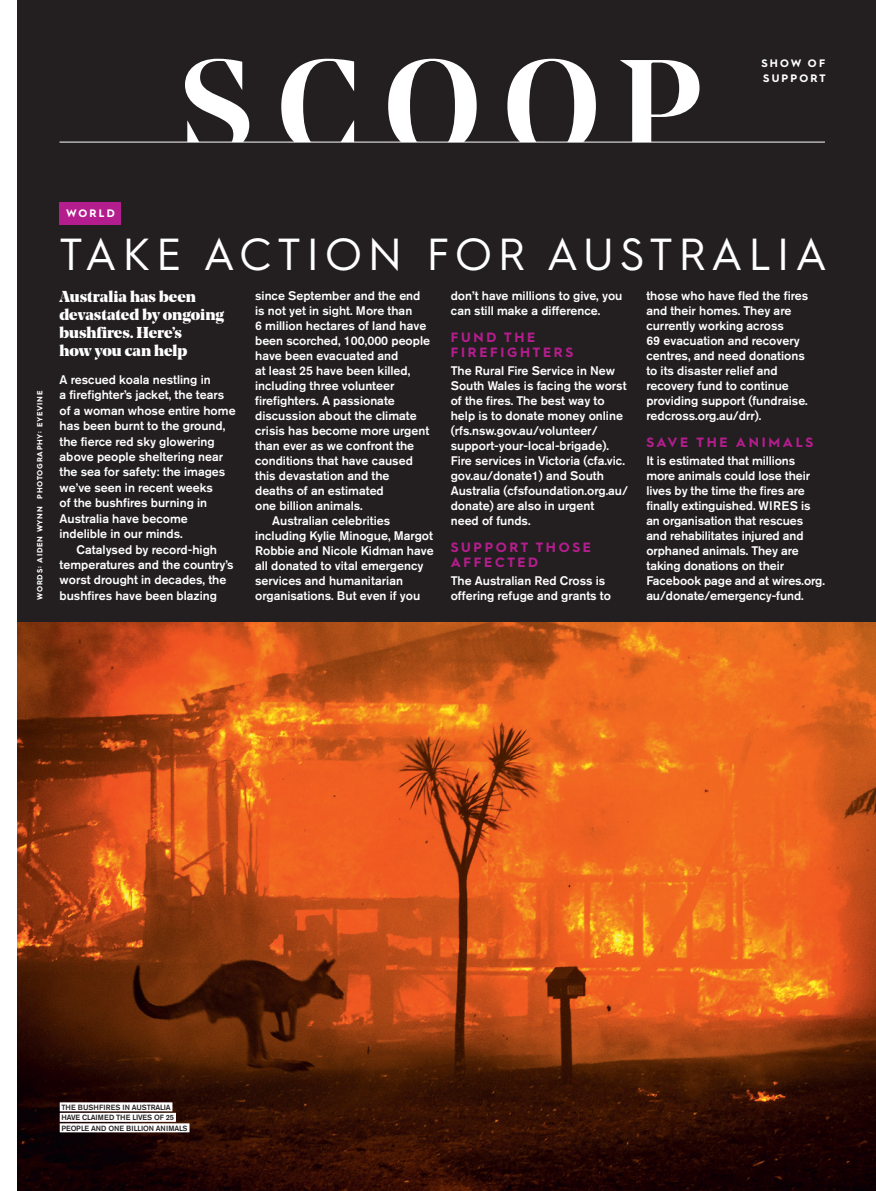
<style>
.page{position:relative;width:876px;height:1191px;background:#fff}
.page>*{position:absolute;margin:0;border:0;box-sizing:border-box;transform-origin:0 0}
.t1{font:45px "Hurme Geometric Sans 1";letter-spacing:.135em;color:#fff}
.t2{font:900 15.75px/17.7px "Noe Display";color:#fff}
.t3{font:700 13.5px/15px "Hurme Geometric Sans 1";letter-spacing:.2em;color:#b41d8d}
.t4{font:500 12.3px/15px "Akzidenz Grotesk BQ";color:#fff}
.t5{font:700 10.8px/15px "Hurme Geometric Sans 1";letter-spacing:.2em;color:#fff}
.t6{font:500 7.5px/10.5px "Akzidenz Grotesk BQ";letter-spacing:-.02em;color:#231f20}
.t7{font:700 7.5px "Hurme Geometric Sans 4";letter-spacing:.1em;color:#fff}
</style>
<div class="page">
<div style="left:17px;top:0;width:859px;height:675px;background:#231f20"></div>
<img style="left:17px;top:622px;width:859px;height:569px">
<div style="left:60px;top:202px;width:61px;height:22px;background:#b41d8d"></div>
<div style="left:60px;top:1102px;width:112px;height:9px;background:#fff"></div>
<div style="left:60px;top:1112px;width:116px;height:9px;background:#fff"></div>
<div style="left:60px;top:1123px;width:129px;height:9px;background:#fff"></div>
<hr style="left:60px;top:142px;width:765px;height:1px;background:#fff">
<svg style="left:185px;top:59px;width:514px;height:83px"></svg>
<p class="t5" style="left:761px;top:56px;width:66px">SHOW OF<br>SUPPORT</p>
<p class="t7" style="left:36px;top:600px;width:210px;rotate:-90deg">WORDS: AIDEN WYNN PHOTOGRAPHY: EYEVINE</p>
<p class="t5" style="left:66px;top:206px;width:50px">WORLD</p>
<h1 class="t1" style="left:60px;top:228px;width:769px">TAKE ACTION FOR AUSTRALIA</h1>
<p class="t2" style="left:60px;top:290px;width:166px">Australia has been devastated by ongoing bushfires. Here’s<br>how you can help</p>
<p class="t4" style="left:60px;top:373px;width:153px">A rescued koala nestling in</p>
<p class="t4" style="left:60px;top:388px;width:166px">a firefighter’s jacket, the tears</p>
<p class="t4" style="left:60px;top:404px;width:178px">of a woman whose entire home</p>
<p class="t4" style="left:60px;top:419px;width:167px">has been burnt to the ground,</p>
<p class="t4" style="left:60px;top:435px;width:157px">the fierce red sky glowering</p>
<p class="t4" style="left:60px;top:450px;width:165px">above people sheltering near</p>
<p class="t4" style="left:60px;top:465px;width:167px">the sea for safety: the images</p>
<p class="t4" style="left:60px;top:481px;width:155px">we’ve seen in recent weeks</p>
<p class="t4" style="left:60px;top:496px;width:149px">of the bushfires burning in</p>
<p class="t4" style="left:60px;top:512px;width:130px">Australia have become</p>
<p class="t4" style="left:60px;top:527px;width:125px">indelible in our minds.</p>
<p class="t4" style="left:77px;top:542px;width:142px">Catalysed by record-high</p>
<p class="t4" style="left:60px;top:558px;width:176px">temperatures and the country’s</p>
<p class="t4" style="left:60px;top:573px;width:168px">worst drought in decades, the</p>
<p class="t4" style="left:60px;top:589px;width:159px">bushfires have been blazing</p>
<p class="t4" style="left:255px;top:289px;width:167px">since September and the end</p>
<p class="t4" style="left:255px;top:304px;width:159px">is not yet in sight. More than</p>
<p class="t4" style="left:255px;top:319px;width:173px">6 million hectares of land have</p>
<p class="t4" style="left:255px;top:334px;width:176px">been scorched, 100,000 people</p>
<p class="t4" style="left:255px;top:349px;width:145px">have been evacuated and</p>
<p class="t4" style="left:255px;top:364px;width:157px">at least 25 have been killed,</p>
<p class="t4" style="left:255px;top:379px;width:141px">including three volunteer</p>
<p class="t4" style="left:255px;top:394px;width:141px">firefighters. A passionate</p>
<p class="t4" style="left:255px;top:409px;width:163px">discussion about the climate</p>
<p class="t4" style="left:255px;top:424px;width:176px">crisis has become more urgent</p>
<p class="t4" style="left:255px;top:439px;width:161px">than ever as we confront the</p>
<p class="t4" style="left:255px;top:454px;width:159px">conditions that have caused</p>
<p class="t4" style="left:255px;top:469px;width:136px">this devastation and the</p>
<p class="t4" style="left:255px;top:484px;width:130px">deaths of an estimated</p>
<p class="t4" style="left:255px;top:499px;width:109px">one billion animals.</p>
<p class="t4" style="left:272px;top:514px;width:120px">Australian celebrities</p>
<p class="t4" style="left:255px;top:529px;width:179px">including Kylie Minogue, Margot</p>
<p class="t4" style="left:255px;top:544px;width:180px">Robbie and Nicole Kidman have</p>
<p class="t4" style="left:255px;top:559px;width:170px">all donated to vital emergency</p>
<p class="t4" style="left:255px;top:574px;width:149px">services and humanitarian</p>
<p class="t4" style="left:255px;top:589px;width:167px">organisations. But even if you</p>
<p class="t4" style="left:451px;top:289px;width:173px">don’t have millions to give, you can still make a difference.</p>
<p class="t3" style="left:451px;top:329px;width:124px">FUND THE<br>FIREFIGHTERS</p>
<p class="t4" style="left:451px;top:364px;width:179px">The Rural Fire Service in New<br>South Wales is facing the worst of the fires. The best way to help is to donate money online (rfs.nsw.gov.au/volunteer/ support-your-local-brigade).<br>Fire services in Victoria (cfa.vic. gov.au/donate1) and South<br>Australia (cfsfoundation.org.au/ donate) are also in urgent<br>need of funds.</p>
<p class="t3" style="left:451px;top:539px;width:142px">SUPPORT THOSE<br>AFFECTED</p>
<p class="t4" style="left:451px;top:574px;width:162px">The Australian Red Cross is offering refuge and grants to</p>
<p class="t4" style="left:646px;top:289px;width:163px">those who have fled the fires and their homes. They are currently working across<br>69 evacuation and recovery centres, and need donations to its disaster relief and recovery fund to continue providing support (fundraise. redcross.org.au/drr).</p>
<p class="t3" style="left:646px;top:434px;width:168px">SAVE THE ANIMALS</p>
<p class="t4" style="left:646px;top:454px;width:180px">It is estimated that millions more animals could lose their lives by the time the fires are finally extinguished. WIRES is an organisation that rescues and rehabilitates injured and orphaned animals. They are taking donations on their<br>Facebook page and at wires.org. au/donate/emergency-fund.</p>
<p class="t6" style="left:61px;top:1102px;width:128px">THE BUSHFIRES IN AUSTRALIA<br>HAVE CLAIMED THE LIVES OF 25<br>PEOPLE AND ONE BILLION ANIMALS</p>
</div>
